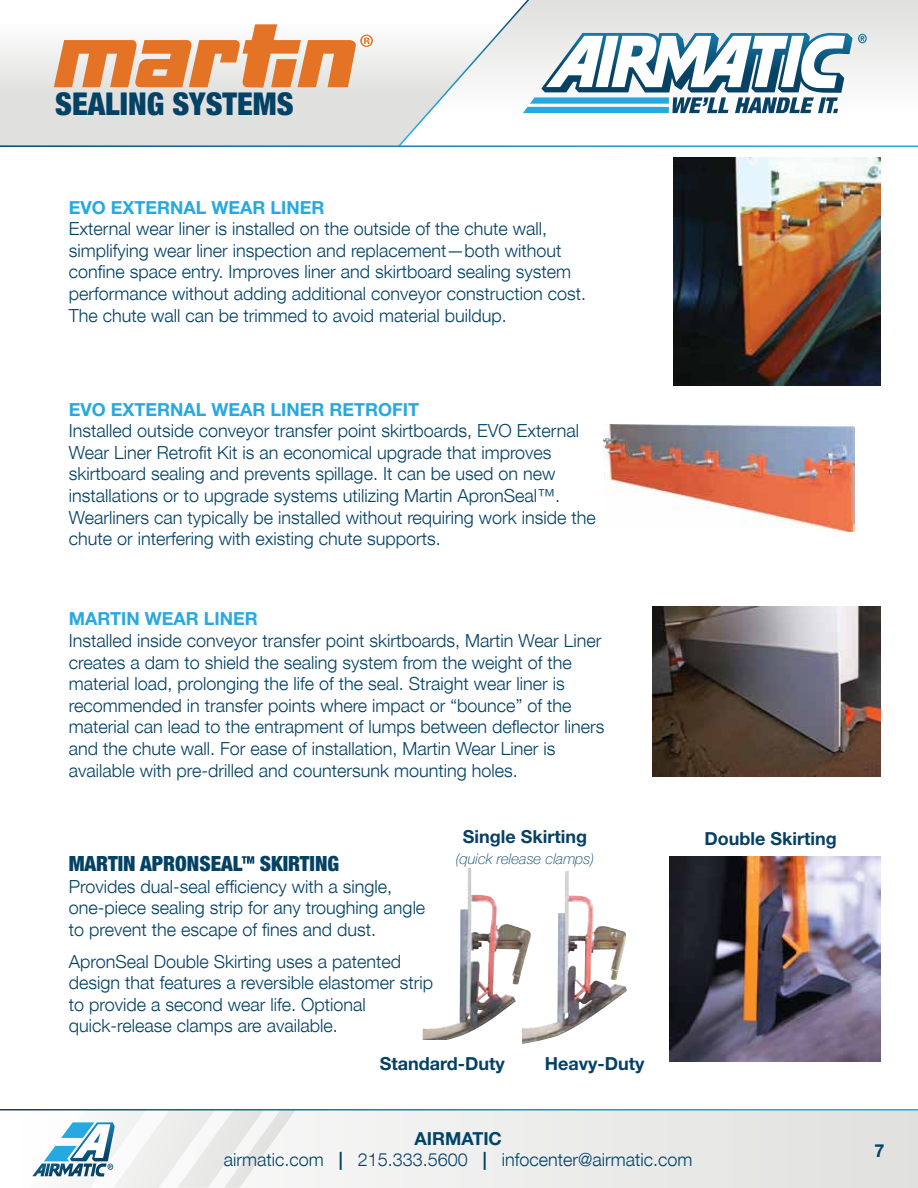
<style>
.page{position:relative;width:918px;height:1188px;background:#fff}
.page>*{position:absolute;margin:0;border:0;box-sizing:border-box;transform-origin:0 0}
.t1{font:900 condensed 31.5px "Helvetica Neue";color:#044265}
.t2{font:900 condensed 21px "Helvetica Neue";color:#044265}
.t3{font:300 18px/21.6px "Helvetica Neue";color:#044265}
.t4{font:700 18px "Helvetica Neue LT Std";color:#27a8e0}
.t5{font:700 18px "Helvetica Neue LT Std";color:#064165}
.t6{font:300 18px "Helvetica Neue";color:#014465}
.t7{font:700 18px "Helvetica Neue LT Std";color:#014465}
.t8{font:italic 100 15px "Helvetica Neue Cyr";color:#064165}
.s1{font-family:"Helvetica Neue LT Std";font-weight:700}
.s2{color:#074265}
</style>
<div class="page">
<svg style="left:867px;top:0;width:51px;height:80px"></svg>
<svg style="left:0;top:45px;width:398px;height:100px;background:#e1e1e0"></svg>
<svg style="left:398px;top:0;width:469px;height:145px"></svg>
<div style="left:0;top:1109px;width:918px;height:79px;background:#ebebeb"></div>
<hr style="left:0;top:1109px;width:918px;height:2px;background:#fff">
<svg style="left:30px;top:1109px;width:266px;height:79px"></svg>
<img style="left:423px;top:868px;width:68px;height:172px">
<img style="left:522px;top:871px;width:105px;height:173px">
<img style="left:673px;top:157px;width:207px;height:228px">
<img style="left:604px;top:424px;width:251px;height:108px">
<img style="left:652px;top:606px;width:228px;height:170px">
<img style="left:670px;top:857px;width:210px;height:205px">
<svg style="left:54px;top:24px;width:319px;height:64px"></svg>
<svg style="left:242px;top:856px;width:12px;height:8px"></svg>
<h1 class="t1" style="left:55px;top:84px;width:240px">SEALING SYSTEMS</h1>
<p class="t4" style="left:69px;top:196px;width:257px">EVO EXTERNAL WEAR LINER</p>
<p class="t3" style="left:69px;top:217px;width:519px">External wear liner is installed on the outside of the chute wall, simplifying wear liner inspection and replacement—both without confine space entry. Improves liner and skirtboard sealing system performance without adding additional conveyor construction cost.<br>The chute wall can be trimmed to avoid material buildup.</p>
<p class="t4" style="left:69px;top:398px;width:352px">EVO EXTERNAL WEAR LINER RETROFIT</p>
<p class="t3" style="left:69px;top:419px;width:529px">Installed outside conveyor transfer point skirtboards, EVO External Wear Liner Retrofit Kit is an economical upgrade that improves skirtboard sealing and prevents spillage. It can be used on new installations or to upgrade systems utilizing Martin ApronSeal™.<br>Wearliners can typically be installed without requiring work inside the chute or interfering with existing chute supports.</p>
<p class="t4" style="left:69px;top:608px;width:190px">MARTIN WEAR LINER</p>
<p class="t3" style="left:69px;top:629px;width:537px">Installed inside conveyor transfer point skirtboards, Martin Wear Liner creates a dam to shield the sealing system from the weight of the material load, prolonging the life of the seal. Straight wear liner is recommended in transfer points where impact or “bounce” of the material can lead to the entrapment of lumps between deflector liners and the chute wall. For ease of installation, Martin Wear Liner is available with pre-drilled and countersunk mounting holes.</p>
<p class="t5" style="left:463px;top:825px;width:126px">Single Skirting</p>
<p class="t5" style="left:704px;top:828px;width:134px">Double Skirting</p>
<p class="t2" style="left:69px;top:851px;width:175px">MARTIN APRONSEAL</p>
<p class="t8" style="left:456px;top:851px;width:140px">(quick release clamps)</p>
<p class="t2" style="left:260px;top:851px;width:81px">SKIRTING</p>
<p class="t3" style="left:69px;top:875px;width:358px">Provides dual-seal efficiency with a single, one-piece sealing strip for any troughing angle to prevent the escape of fines and dust.</p>
<p class="t3" style="left:69px;top:949px;width:366px">ApronSeal Double Skirting uses a patented design that features a reversible elastomer strip to provide a second wear life. Optional quick-release clamps are available.</p>
<p class="t5" style="left:380px;top:1053px;width:127px">Standard-Duty</p>
<p class="t5" style="left:545px;top:1053px;width:101px">Heavy-Duty</p>
<p class="t7" style="left:414px;top:1127px;width:89px">AIRMATIC</p>
<p class="t6" style="left:224px;top:1145px;width:470px">airmatic.com <span class="s1">|</span> <span class="s2">215.333.5600</span> <span class="s1">|</span> infocenter@airmatic.com</p>
<p class="t7" style="left:874px;top:1140px;width:12px">7</p>
</div>
